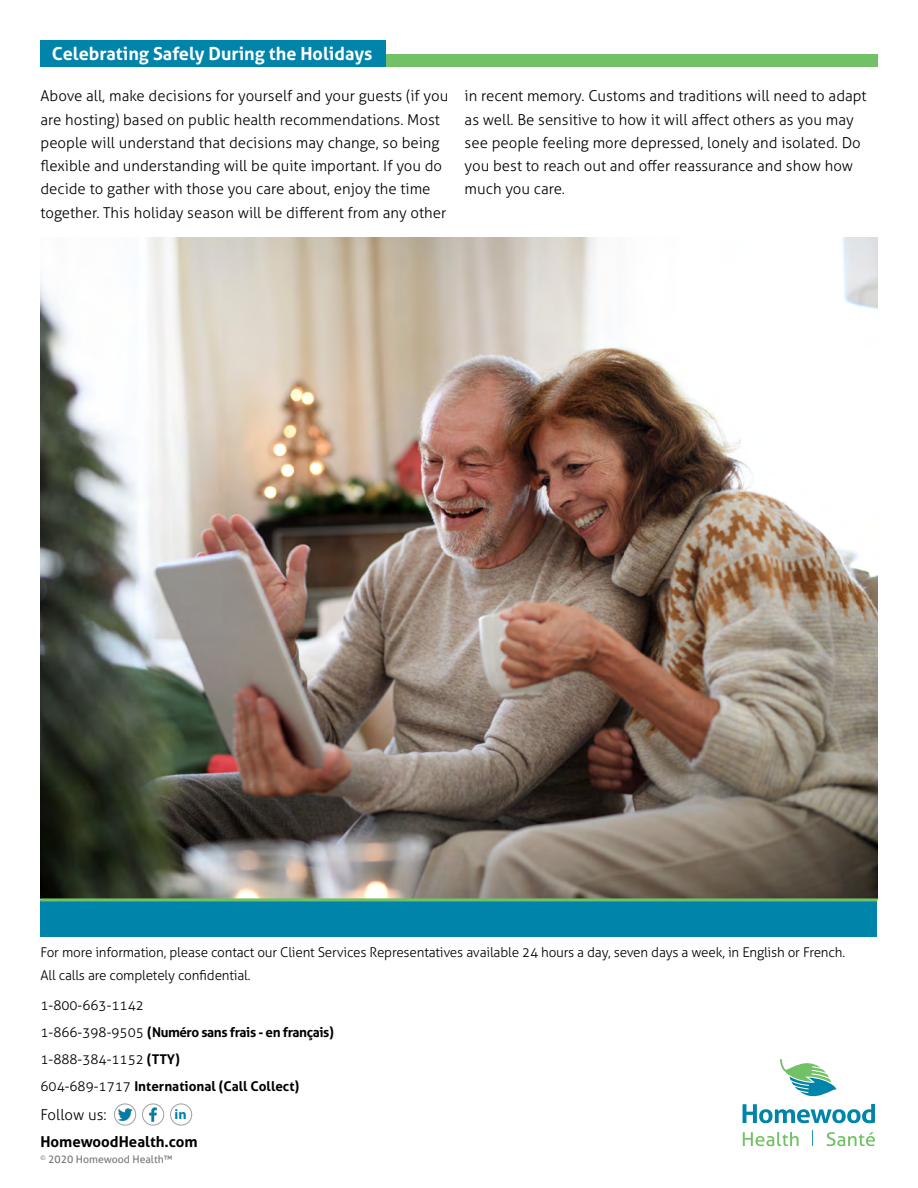
<style>
.page{position:relative;width:918px;height:1188px;background:#fff}
.page>*{position:absolute;margin:0;border:0;box-sizing:border-box;transform-origin:0 0}
.t1{font:700 18px "Aller";color:#fff}
.t2{font:300 15px/23.2px "Aller";color:#000}
.t3{font:700 15px "Aller";color:#000}
.t4{font:700 14.1px "Myriad Pro";color:#0083a8}
.t5{font:300 13.5px/22.5px "Aller";letter-spacing:-.015em;color:#000}
.t6{font:700 13.5px/27px "Aller";letter-spacing:-.01em;color:#000}
.t7{font:10.5px "Aller";color:#797a7d}
.s1{font-weight:300}
</style>
<div class="page">
<svg style="left:743px;top:1059px;width:132px;height:64px"></svg>
<svg style="left:743px;top:1132px;width:56px;height:14px"></svg>
<svg style="left:827px;top:1132px;width:48px;height:14px"></svg>
<svg style="left:812px;top:1130px;width:1px;height:16px"></svg>
<div style="left:52px;top:54px;width:826px;height:13px;background:#73c167"></div>
<div style="left:41px;top:40px;width:345px;height:27px;background:#0084a9"></div>
<img style="left:40px;top:237px;width:838px;height:661px">
<div style="left:40px;top:901px;width:838px;height:36px;background:#0084a9"></div>
<hr style="left:40px;top:898px;width:838px;height:3px;background:#73c167">
<img style="left:117px;top:1107px;width:16px;height:15px">
<div style="left:114px;top:1104px;width:22px;height:21px;border:1px solid #9d9fa2;border-radius:50%"></div>
<img style="left:142px;top:1104px;width:22px;height:21px;border-radius:11px">
<div style="left:142px;top:1104px;width:22px;height:21px;border:1px solid #9d9fa2;border-radius:50%"></div>
<div style="left:170px;top:1104px;width:22px;height:21px;border:1px solid #9d9fa2;border-radius:50%"></div>
<p class="t1" style="left:52px;top:43px;width:322px">Celebrating Safely During the Holidays</p>
<p class="t2" style="left:40px;top:84px;width:409px">Above all, make decisions for yourself and your guests (if you are hosting) based on public health recommendations. Most people will understand that decisions may change, so being flexible and understanding will be quite important. If you do decide to gather with those you care about, enjoy the time together. This holiday season will be different from any other</p>
<p class="t2" style="left:465px;top:84px;width:404px">in recent memory. Customs and traditions will need to adapt as well. Be sensitive to how it will affect others as you may see people feeling more depressed, lonely and isolated. Do you best to reach out and offer reassurance and show how much you care.</p>
<p class="t5" style="left:40px;top:941px;width:806px">For more information, please contact our Client Services Representatives available 24 hours a day, seven days a week, in English or French.<br>All calls are completely confidential.</p>
<p class="t6" style="left:40px;top:991px;width:295px"><span class="s1">1-800-663-1142<br>1-866-398-9505</span> (Numéro sans frais - en français)<br><span class="s1">1-888-384-1152</span> (TTY)<br><span class="s1">604-689-1717</span> International (Call Collect)</p>
<p class="t2" style="left:40px;top:1103px;width:68px">Follow us:</p>
<p class="t4" style="left:175px;top:1105px;width:14px">in</p>
<p class="t3" style="left:40px;top:1132px;width:159px">HomewoodHealth.com</p>
<p class="t7" style="left:40px;top:1153px;width:134px"><sup>©</sup> 2020 Homewood Health™</p>
</div>
